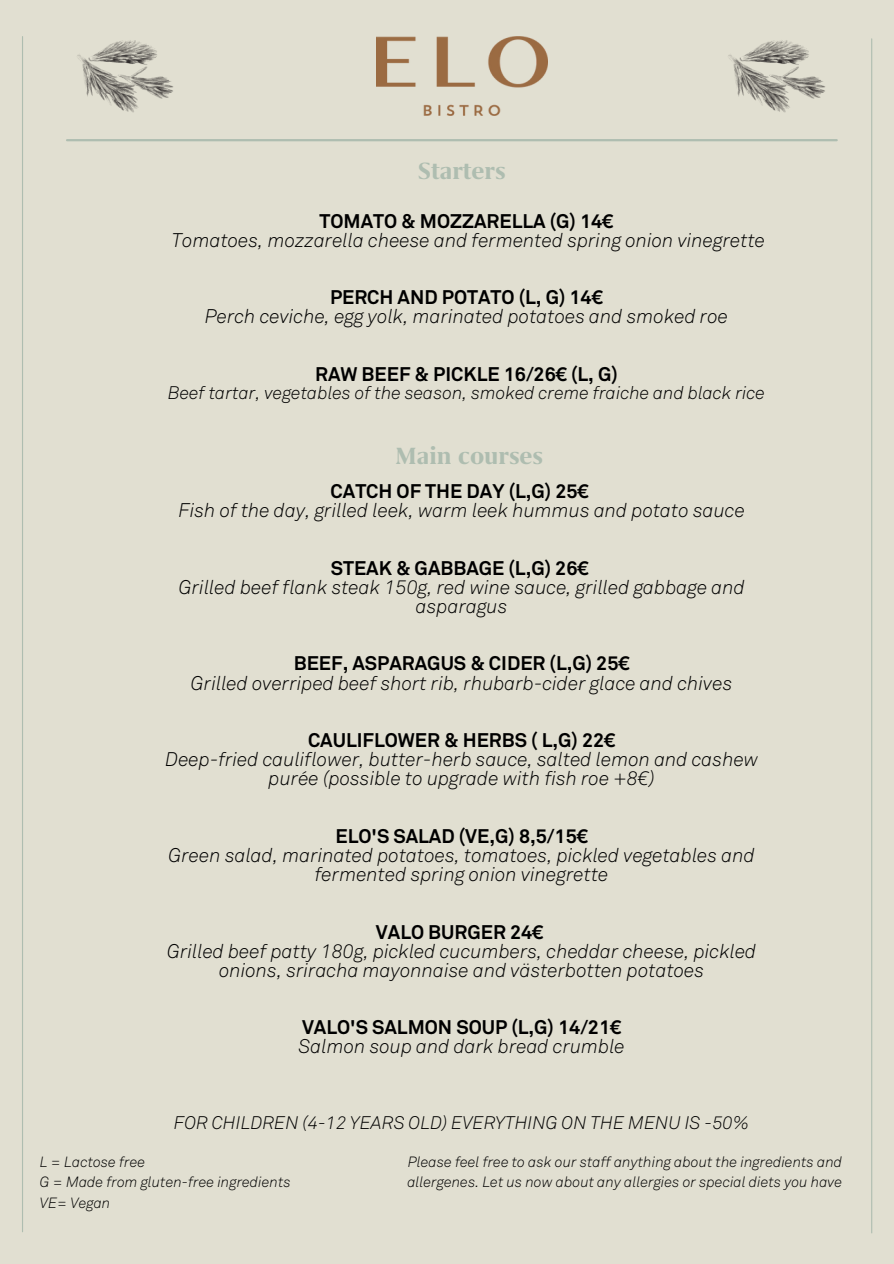
<style>
.page{position:relative;width:894px;height:1264px;background:#fff}
.page>*{position:absolute;margin:0;border:0;box-sizing:border-box;transform-origin:0 0}
.t1{font:700 27px "Grifo S";color:#aebdb0}
.t2{font:italic 300 19.5px/19.2px "Akkurat Pro";color:#000;text-align:center}
.t3{font:700 19.5px "Akkurat Std";color:#000}
.t4{font:italic 300 18px "Akkurat Pro";color:#000}
.t5{font:italic 300 14.7px/20.2px "Akkurat Pro";color:#000}
</style>
<div class="page">
<div style="left:0;top:0;width:893px;height:1263px;background:#e1dfd1"></div>
<hr style="left:67px;top:139px;width:769px;height:2px;background:#aebdb0">
<hr style="left:22px;top:37px;width:1px;height:1194px;background:#aebdb0">
<hr style="left:870px;top:39px;width:2px;height:1193px;background:#aebdb0">
<img style="left:377px;top:36px;width:170px;height:80px">
<img style="left:728px;top:40px;width:97px;height:73px">
<img style="left:77px;top:40px;width:97px;height:73px">
<h1 class="t1" style="left:417px;top:158px;width:89px">Starters</h1>
<p class="t3" style="left:319px;top:212px;width:295px">TOMATO &amp; MOZZARELLA (G) 14€</p>
<p class="t2" style="left:172px;top:232px;width:594px">Tomatoes, mozzarella cheese and fermented spring onion vinegrette</p>
<p class="t3" style="left:330px;top:289px;width:274px">PERCH AND POTATO (L, G) 14€</p>
<p class="t2" style="left:205px;top:308px;width:524px">Perch ceviche, egg yolk, marinated potatoes and smoked roe</p>
<p class="t3" style="left:315px;top:365px;width:304px">RAW BEEF &amp; PICKLE 16/26€ (L, G)</p>
<p class="t4" style="left:168px;top:385px;width:598px">Beef tartar, vegetables of the season, smoked creme fraiche and black rice</p>
<h1 class="t1" style="left:395px;top:443px;width:149px">Main courses</h1>
<p class="t3" style="left:330px;top:483px;width:259px">CATCH OF THE DAY (L,G) 25€</p>
<p class="t2" style="left:178px;top:502px;width:567px">Fish of the day, grilled leek, warm leek hummus and potato sauce</p>
<p class="t3" style="left:330px;top:559px;width:259px">STEAK &amp; GABBAGE (L,G) 26€</p>
<p class="t2" style="left:179px;top:578px;width:567px">Grilled beef flank steak 150g, red wine sauce, grilled gabbage and asparagus</p>
<p class="t3" style="left:294px;top:655px;width:337px">BEEF, ASPARAGUS &amp; CIDER (L,G) 25€</p>
<p class="t2" style="left:191px;top:674px;width:542px">Grilled overriped beef short rib, rhubarb-cider glace and chives</p>
<p class="t3" style="left:308px;top:731px;width:309px">CAULIFLOWER &amp; HERBS ( L,G) 22€</p>
<p class="t2" style="left:165px;top:751px;width:594px">Deep-fried cauliflower, butter-herb sauce, salted lemon and cashew purée (possible to upgrade with fish roe +8€)</p>
<p class="t3" style="left:335px;top:827px;width:254px">ELO'S SALAD (VE,G) 8,5/15€</p>
<p class="t2" style="left:168px;top:846px;width:587px">Green salad, marinated potatoes, tomatoes, pickled vegetables and fermented spring onion vinegrette</p>
<p class="t3" style="left:376px;top:923px;width:169px">VALO BURGER 24€</p>
<p class="t2" style="left:167px;top:942px;width:590px">Grilled beef patty 180g, pickled cucumbers, cheddar cheese, pickled onions, sriracha mayonnaise and västerbotten potatoes</p>
<p class="t3" style="left:302px;top:1019px;width:320px">VALO'S SALMON SOUP (L,G) 14/21€</p>
<p class="t2" style="left:298px;top:1038px;width:328px">Salmon soup and dark bread crumble</p>
<p class="t4" style="left:174px;top:1115px;width:577px">FOR CHILDREN (4-12 YEARS OLD) EVERYTHING ON THE MENU IS -50%</p>
<p class="t5" style="left:40px;top:1152px;width:252px">L = Lactose free<br>G = Made from gluten-free ingredients<br>VE= Vegan</p>
<p class="t5" style="left:407px;top:1152px;width:436px">Please feel free to ask our staff anything about the ingredients and allergenes. Let us now about any allergies or special diets you have</p>
</div>
